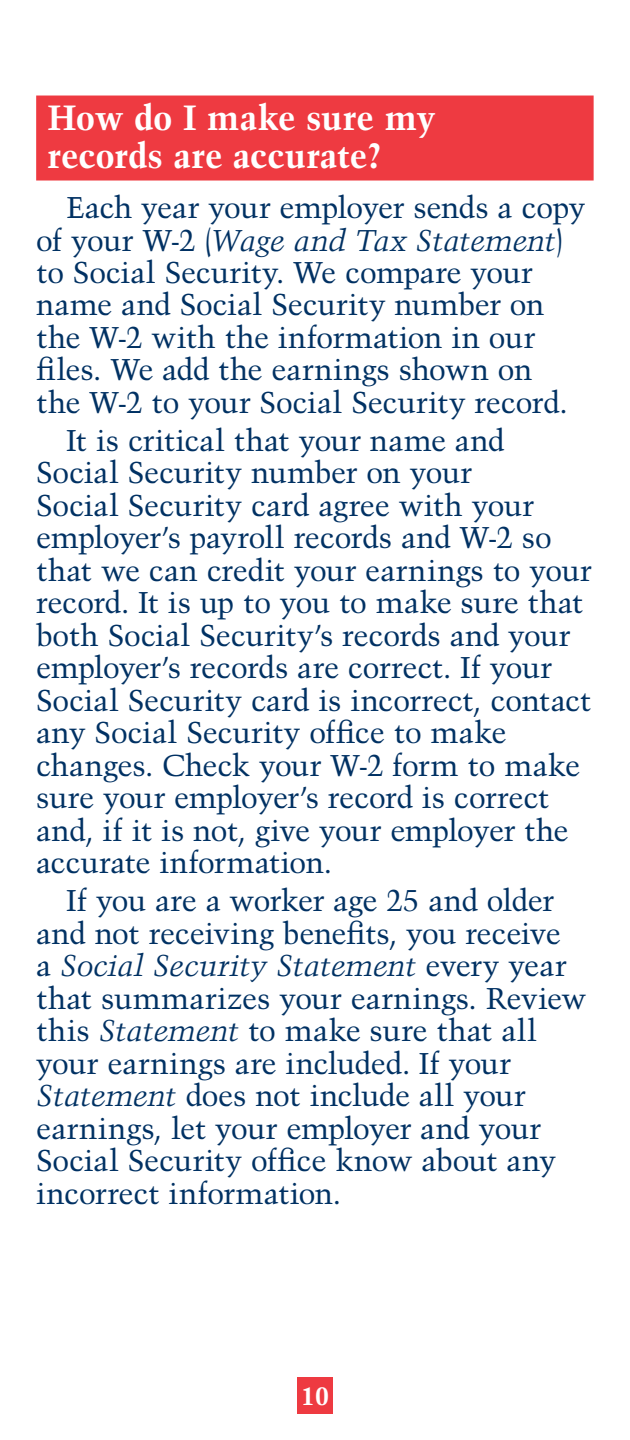
<style>
.page{position:relative;width:630px;height:1440px;background:#fff}
.page>*{position:absolute;margin:0;border:0;box-sizing:border-box;transform-origin:0 0}
.Header1_2lines{font:700 35px/37.5px "Trump Mediaeval";letter-spacing:-.005em;color:#fff}
.paragraph_format{font:30px/32.5px "Trump Mediaeval";letter-spacing:-.01em;color:#003163}
.t1{font:700 25px "Trump Mediaeval";color:#fff}
.s1{font-style:italic}
</style>
<div class="page">
<div style="left:297px;top:1377px;width:36px;height:36px;background:#ee3a41"></div>
<div style="left:36px;top:96px;width:558px;height:85px;background:#ee3a41"></div>
<p class="Header1_2lines" style="left:47px;top:98px;width:390px">How do I make sure my records are accurate?</p>
<p class="paragraph_format" style="left:36px;top:191px;width:551px;text-indent:30px">Each year your employer sends a copy of your W-2 (<span class="s1">Wage and Tax Statement</span>) to Social Security. We compare your name and Social Security number on the W-2 with the information in our files. We add the earnings shown on<br>the W-2 to your Social Security record.</p>
<p class="paragraph_format" style="left:36px;top:424px;width:557px;text-indent:30px">It is critical that your name and Social Security number on your<br>Social Security card agree with your employer’s payroll records and W-2 so that we can credit your earnings to your record. It is up to you to make sure that both Social Security’s records and your employer’s records are correct. If your Social Security card is incorrect, contact any Social Security office to make changes. Check your W-2 form to make sure your employer’s record is correct and, if it is not, give your employer the accurate information.</p>
<p class="paragraph_format" style="left:36px;top:884px;width:552px;text-indent:30px">If you are a worker age 25 and older and not receiving benefits, you receive<br>a <span class="s1">Social Security Statement</span> every year that summarizes your earnings. Review this <span class="s1">Statement</span> to make sure that all your earnings are included. If your <span class="s1">Statement</span> does not include all your earnings, let your employer and your Social Security office know about any incorrect information.</p>
<p class="t1" style="left:301px;top:1381px;width:29px">10</p>
</div>
